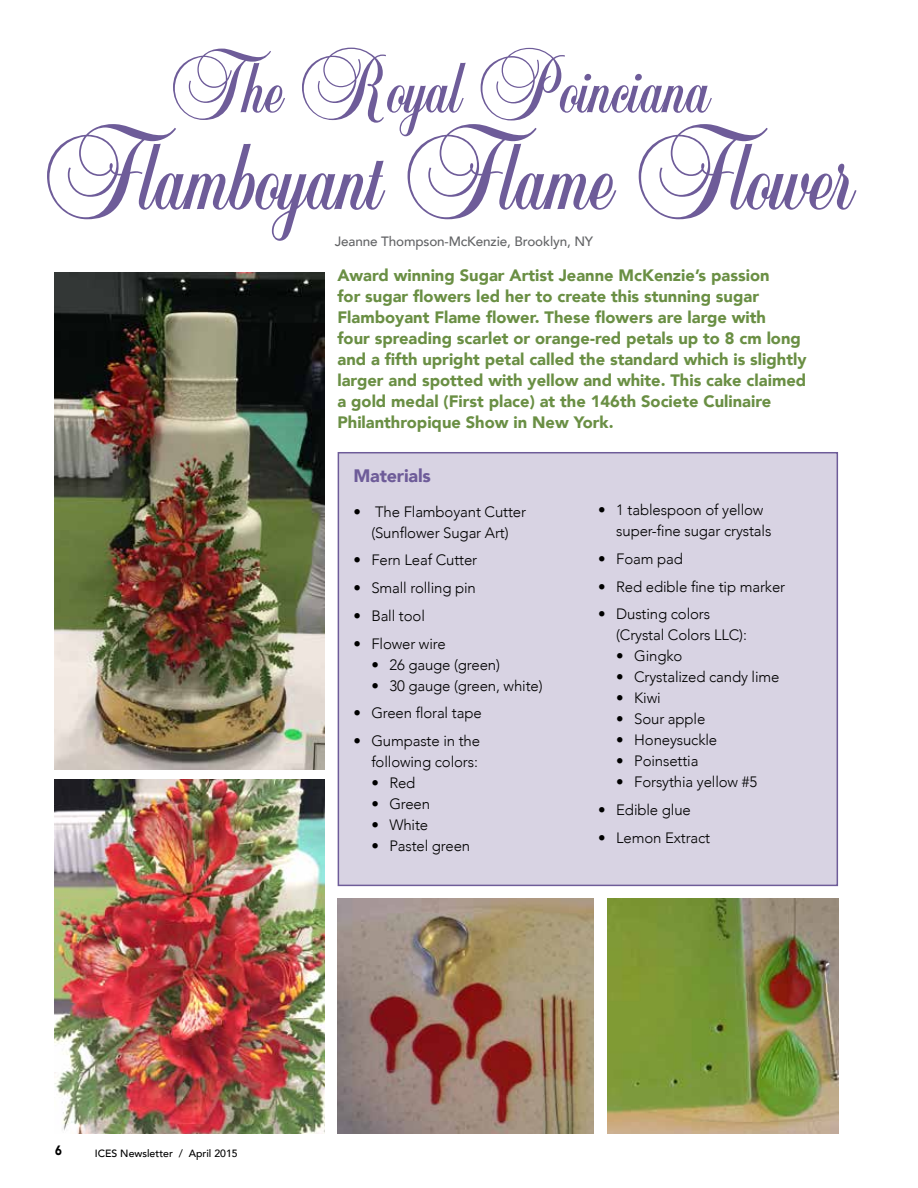
<style>
.page{position:relative;width:918px;height:1188px;background:#fff}
.page>*{position:absolute;margin:0;border:0;box-sizing:border-box;transform-origin:0 0}
.t1{font:142.5px "Balmoral Plain";color:#6e5c99}
.t2{font:108px "Balmoral Plain";color:#6e5c99}
.t3{font:900 18px "Avenir";letter-spacing:-.01em;color:#6e5c99}
.t4{font:900 16.5px/21px "Avenir";color:#6a8f44}
.t5{font:300 15px/21px "Avenir";letter-spacing:-.01em;color:#000}
.t6{font:500 13.5px "Avenir";letter-spacing:-.01em;color:#636466}
.t7{font:900 13.5px "Avenir";color:#000;scale:.85 1}
.t8{font:500 10.5px "Avenir";color:#000}
</style>
<div class="page">
<img style="left:55px;top:273px;width:270px;height:497px">
<img style="left:55px;top:780px;width:270px;height:354px">
<img style="left:338px;top:899px;width:256px;height:235px">
<img style="left:608px;top:899px;width:230px;height:235px">
<div style="left:338px;top:452px;width:500px;height:434px;background:#d8d3e3;border:2px solid #6e5c99"></div>
<p class="t2" style="left:168px;top:12px;width:544px">The Royal Poinciana</p>
<p class="t1" style="left:41px;top:77px;width:815px">Flamboyant Flame Flower</p>
<p class="t6" style="left:335px;top:230px;width:260px">Jeanne Thompson-McKenzie, Brooklyn, NY</p>
<p class="t4" style="left:338px;top:264px;width:471px">Award winning Sugar Artist Jeanne McKenzie’s passion<br>for sugar flowers led her to create this stunning sugar Flamboyant Flame flower. These flowers are large with<br>four spreading scarlet or orange-red petals up to 8 cm long and a fifth upright petal called the standard which is slightly larger and spotted with yellow and white. This cake claimed a gold medal (First place) at the 146th Societe Culinaire Philanthropique Show in New York.</p>
<p class="t7" style="left:55px;top:1139px;width:9px">6</p>
<p class="t8" style="left:95px;top:1144px;width:144px">ICES Newsletter / April 2015</p>
<p class="t3" style="left:353px;top:460px;width:79px">Materials</p>
<p class="t5" style="left:353px;top:501px;width:174px;text-align:center">• The Flamboyant Cutter (Sunflower Sugar Art)</p>
<p class="t5" style="left:353px;top:550px;width:125px">• Fern Leaf Cutter</p>
<p class="t5" style="left:353px;top:577px;width:124px">• Small rolling pin</p>
<p class="t5" style="left:353px;top:605px;width:73px">• Ball tool</p>
<p class="t5" style="left:353px;top:633px;width:94px">• Flower wire</p>
<p class="t5" style="left:371px;top:654px;width:130px">• 26 gauge (green)</p>
<p class="t5" style="left:371px;top:675px;width:173px">• 30 gauge (green, white)</p>
<p class="t5" style="left:353px;top:703px;width:130px">• Green floral tape</p>
<p class="t5" style="left:353px;top:730px;width:128px;text-align:right">• Gumpaste in the following colors:</p>
<p class="t5" style="left:371px;top:772px;width:46px">• Red</p>
<p class="t5" style="left:371px;top:793px;width:60px">• Green</p>
<p class="t5" style="left:371px;top:814px;width:58px">• White</p>
<p class="t5" style="left:371px;top:835px;width:100px">• Pastel green</p>
<p class="t5" style="left:616px;top:499px;width:157px;text-indent:-18px">• 1 tablespoon of yellow super-fine sugar crystals</p>
<p class="t5" style="left:598px;top:548px;width:86px">• Foam pad</p>
<p class="t5" style="left:598px;top:576px;width:188px">• Red edible fine tip marker</p>
<p class="t5" style="left:616px;top:604px;width:132px;text-indent:-18px">• Dusting colors (Crystal Colors LLC):</p>
<p class="t5" style="left:616px;top:646px;width:68px">• Gingko</p>
<p class="t5" style="left:616px;top:667px;width:165px">• Crystalized candy lime</p>
<p class="t5" style="left:616px;top:688px;width:46px">• Kiwi</p>
<p class="t5" style="left:616px;top:709px;width:91px">• Sour apple</p>
<p class="t5" style="left:616px;top:730px;width:102px">• Honeysuckle</p>
<p class="t5" style="left:616px;top:751px;width:84px">• Poinsettia</p>
<p class="t5" style="left:616px;top:772px;width:142px">• Forsythia yellow #5</p>
<p class="t5" style="left:598px;top:799px;width:94px">• Edible glue</p>
<p class="t5" style="left:598px;top:827px;width:114px">• Lemon Extract</p>
</div>
